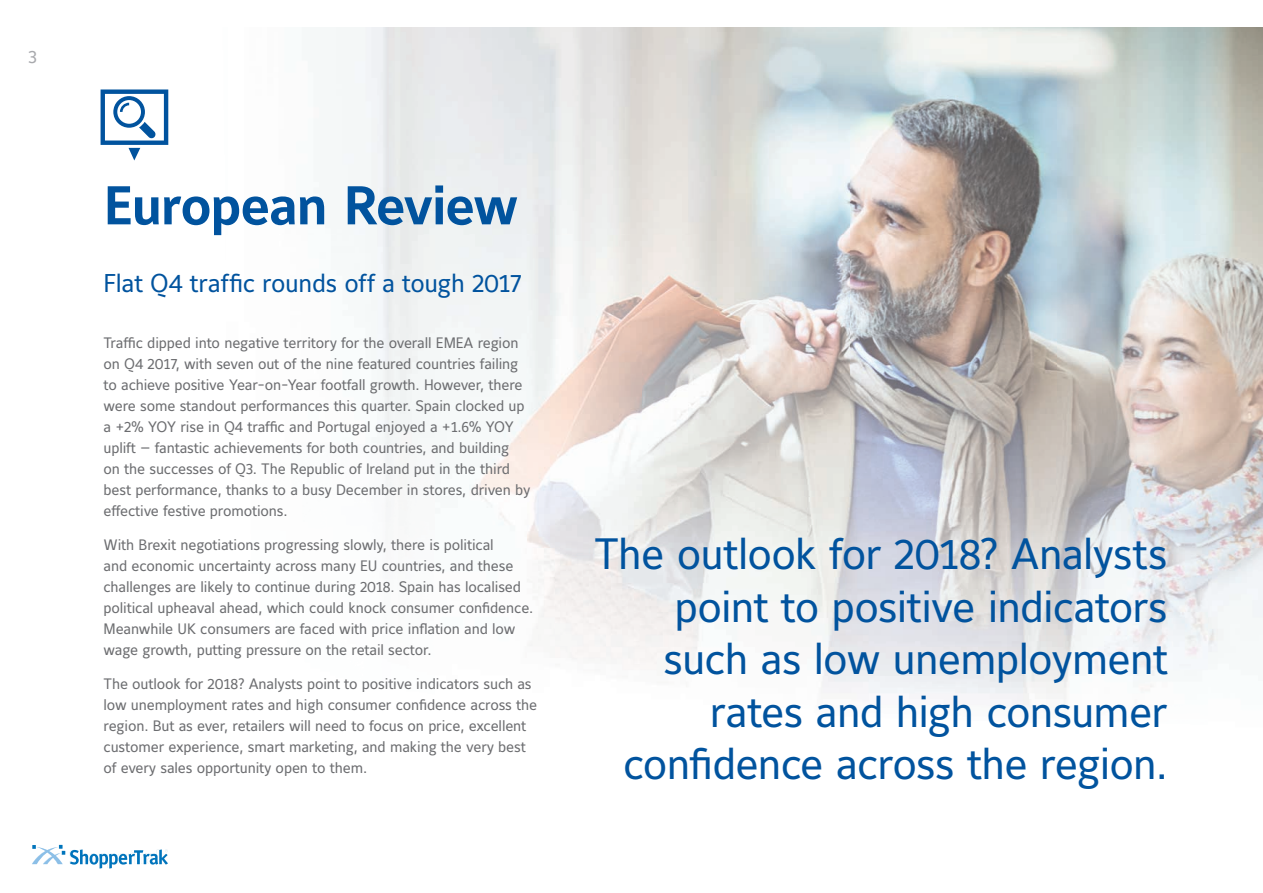
<style>
.page{position:relative;width:1263px;height:893px;background:#fff}
.page>*{position:absolute;margin:0;border:0;box-sizing:border-box;transform-origin:0 0}
.t1{font:700 54px "Maurea Jci Lf ML";letter-spacing:-.025em;color:#01539e}
.t2{font:43.5px/52.5px "Maurea Jci Lf ML";letter-spacing:-.02em;color:#01539e;text-align:right}
.t3{font:25.5px "Maurea Jci Lf ML";letter-spacing:-.015em;color:#01539e}
.t4{font:18px "Maurea Jci Lf ML";color:#a8a9ad}
.t5{font:15px/21px "Maurea Jci Lf ML";letter-spacing:-.01em;color:#6c6d70}
</style>
<div class="page">
<img style="left:336px;top:27px;width:927px;height:417px">
<img style="left:469px;top:444px;width:794px;height:105px">
<img style="left:1207px;top:549px;width:56px;height:110px">
<svg style="left:101px;top:89px;width:67px;height:72px"></svg>
<img style="left:556px;top:497px;width:651px;height:208px">
<svg style="left:32px;top:845px;width:136px;height:23px"></svg>
<p class="t4" style="left:28px;top:46px;width:10px">3</p>
<h1 class="t1" style="left:104px;top:173px;width:416px">European Review</h1>
<h3 class="t3" style="left:104px;top:268px;width:420px">Flat Q4 traffic rounds off a tough 2017</h3>
<p class="t5" style="left:104px;top:332px;width:428px">Traffic dipped into negative territory for the overall EMEA region on Q4 2017, with seven out of the nine featured countries failing to achieve positive Year-on-Year footfall growth. However, there were some standout performances this quarter. Spain clocked up a +2% YOY rise in Q4 traffic and Portugal enjoyed a +1.6% YOY uplift — fantastic achievements for both countries, and building<br>on the successes of Q3. The Republic of Ireland put in the third best performance, thanks to a busy December in stores, driven by effective festive promotions.</p>
<p class="t5" style="left:104px;top:534px;width:431px">With Brexit negotiations progressing slowly, there is political<br>and economic uncertainty across many EU countries, and these challenges are likely to continue during 2018. Spain has localised political upheaval ahead, which could knock consumer confidence.<br>Meanwhile UK consumers are faced with price inflation and low wage growth, putting pressure on the retail sector.</p>
<p class="t5" style="left:104px;top:673px;width:435px">The outlook for 2018? Analysts point to positive indicators such as low unemployment rates and high consumer confidence across the region. But as ever, retailers will need to focus on price, excellent customer experience, smart marketing, and making the very best of every sales opportunity open to them.</p>
<h2 class="t2" style="left:594px;top:528px;width:575px">The outlook for 2018? Analysts point to positive indicators such as low unemployment rates and high consumer confidence across the region.</h2>
</div>
